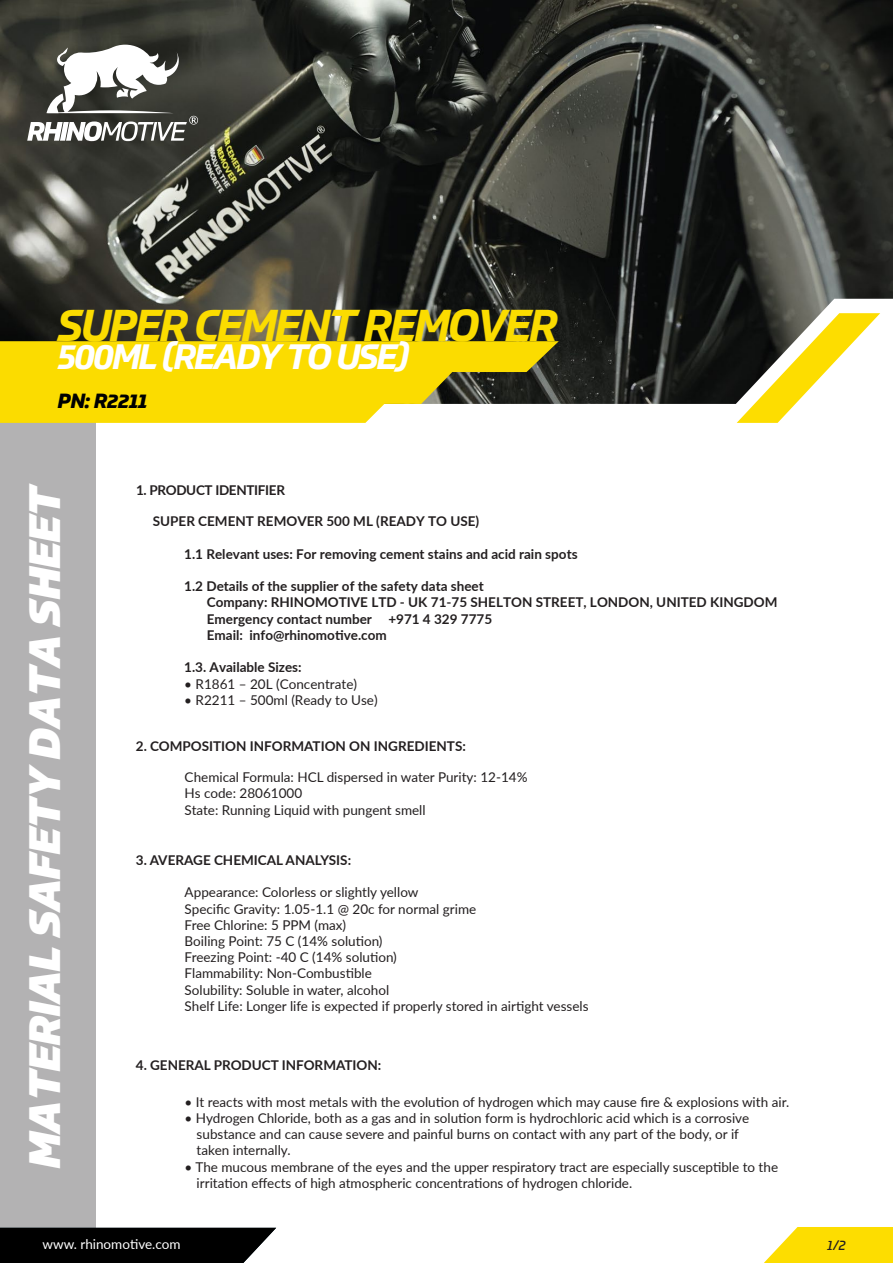
<style>
.page{position:relative;width:893px;height:1263px;background:#fff}
.page>*{position:absolute;margin:0;border:0;box-sizing:border-box;transform-origin:0 0}
.t1{font:italic 700 43.35px "Prometo";letter-spacing:-.04em;color:#fbdc00}
.t2{font:italic 900 42.9px "Rhino Motive";color:#fff}
.t3{font:italic 700 34.35px "Prometo";letter-spacing:-.05em;color:#fff}
.t4{font:19.95px "Rhinomotiv Extra Bold Italic X";color:#000101}
.t5{font:13.5px/16.2px "Lato";color:#231f20}
.t6{font:700 13.5px/16.2px "Lato";color:#231f20}
.t7{font:700 13.5px "Lato";letter-spacing:-.025em;color:#231f20}
.t8{font:13.5px "Lato";color:#fff}
.t9{font:italic 13.5px "Rhino Motive";color:#231f20}
</style>
<div class="page">
<div style="left:0;top:423px;width:96px;height:806px;background:#b3b2b3"></div>
<img style="left:0;top:0;width:893px;height:404px">
<svg style="left:737px;top:313px;width:143px;height:110px"></svg>
<svg style="left:0;top:341px;width:559px;height:82px;background:#e7ce18"></svg>
<svg style="left:764px;top:1227px;width:129px;height:36px;background:#fde120"></svg>
<div style="left:0;top:1228px;width:276px;height:35px;background:#000"></div>
<svg style="left:27px;top:45px;width:171px;height:96px"></svg>
<h1 class="t1" style="left:58px;top:299px;width:502px">SUPER CEMENT REMOVER</h1>
<h3 class="t3" style="left:58px;top:335px;width:353px">500ML (READY TO USE)</h3>
<h3 class="t4" style="left:58px;top:388px;width:91px">PN: R2211</h3>
<h2 class="t2" style="left:18px;top:1168px;width:686px;rotate:-90deg">MATERIAL SAFETY DATA SHEET</h2>
<p class="t7" style="left:136px;top:480px;width:150px">1. PRODUCT IDENTIFIER</p>
<p class="t6" style="left:153px;top:513px;width:328px">SUPER CEMENT REMOVER 500 ML (READY TO USE)</p>
<p class="t6" style="left:184px;top:545px;width:395px">1.1 Relevant uses: For removing cement stains and acid rain spots</p>
<p class="t6" style="left:207px;top:578px;width:572px;text-indent:-23px">1.2 Details of the supplier of the safety data sheet<br>Company: RHINOMOTIVE LTD - UK 71-75 SHELTON STREET, LONDON, UNITED KINGDOM Emergency contact number +971 4 329 7775<br>Email: info@rhinomotive.com</p>
<p class="t6" style="left:184px;top:659px;width:119px">1.3. Available Sizes:</p>
<p class="t5" style="left:184px;top:675px;width:174px">• R1861 – 20L (Concentrate)</p>
<p class="t5" style="left:184px;top:691px;width:195px">• R2211 – 500ml (Ready to Use)</p>
<p class="t6" style="left:136px;top:737px;width:332px">2. COMPOSITION INFORMATION ON INGREDIENTS:</p>
<p class="t5" style="left:185px;top:769px;width:344px">Chemical Formula: HCL dispersed in water Purity: 12-14%<br>Hs code: 28061000<br>State: Running Liquid with pungent smell</p>
<p class="t6" style="left:136px;top:851px;width:217px">3. AVERAGE CHEMICAL ANALYSIS:</p>
<p class="t5" style="left:185px;top:884px;width:405px">Appearance: Colorless or slightly yellow<br>Specific Gravity: 1.05-1.1 @ 20c for normal grime<br>Free Chlorine: 5 PPM (max)<br>Boiling Point: 75 C (14% solution)<br>Freezing Point: -40 C (14% solution)<br>Flammability: Non-Combustible<br>Solubility: Soluble in water, alcohol<br>Shelf Life: Longer life is expected if properly stored in airtight vessels</p>
<p class="t6" style="left:136px;top:1056px;width:247px">4. GENERAL PRODUCT INFORMATION:</p>
<p class="t5" style="left:185px;top:1093px;width:606px">• It reacts with most metals with the evolution of hydrogen which may cause fire &amp; explosions with air.</p>
<p class="t5" style="left:197px;top:1109px;width:554px;text-indent:-12px">• Hydrogen Chloride, both as a gas and in solution form is hydrochloric acid which is a corrosive substance and can cause severe and painful burns on contact with any part of the body, or if taken internally.</p>
<p class="t5" style="left:197px;top:1158px;width:583px;text-indent:-12px">• The mucous membrane of the eyes and the upper respiratory tract are especially susceptible to the irritation effects of high atmospheric concentrations of hydrogen chloride.</p>
<p class="t8" style="left:43px;top:1234px;width:140px">www. rhinomotive.com</p>
<p class="t9" style="left:827px;top:1237px;width:20px">1/2</p>
<p class="t9" style="left:842px;top:1237px;width:9px">2</p>
</div>
